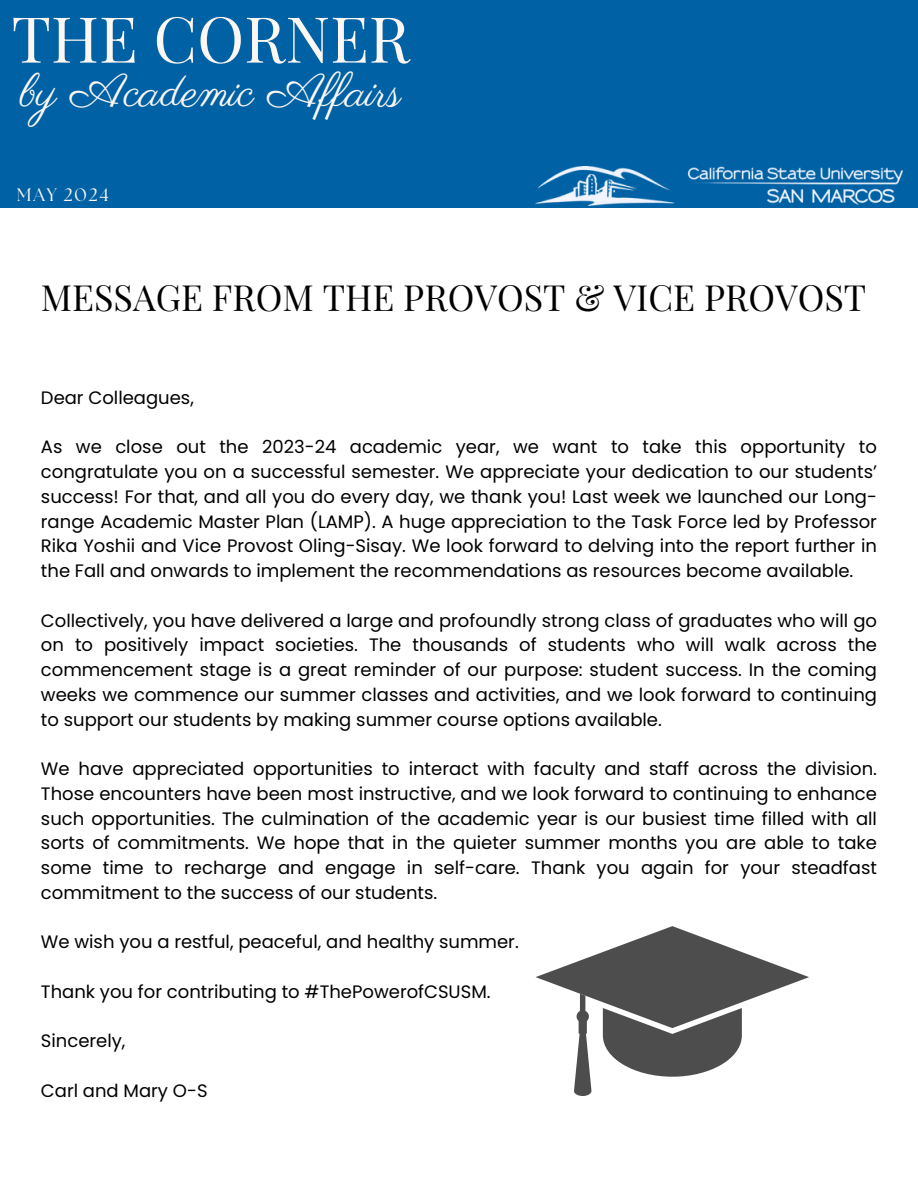
<style>
.page{position:relative;width:918px;height:1188px;background:#fff}
.page>*{position:absolute;margin:0;border:0;box-sizing:border-box;transform-origin:0 0}
.t1{font:63.45px "Playfair Display";color:#fdf7f3}
.t2{font:46.95px "Parisienne";color:#fdf7f3}
.t3{font:36px "Playfair Display";color:#000}
.t4{font:18px/24.8px "Poppins";color:#000;text-align:justify}
.t5{font:18px "The Seasons";letter-spacing:.095em;color:#fdf7f3}
</style>
<div class="page">
<div style="left:0;top:0;width:918px;height:207px;background:#0062a5"></div>
<img style="left:535px;top:166px;width:368px;height:40px">
<svg style="left:536px;top:926px;width:273px;height:170px"></svg>
<h1 class="t1" style="left:12px;top:-6px;width:400px">THE CORNER</h1>
<h2 class="t2" style="left:20px;top:63px;width:383px">by Academic Af airs</h2>
<p class="t5" style="left:17px;top:187px;width:93px">MAY 2024</p>
<p class="t3" style="left:41px;top:272px;width:827px">MESSAGE FROM THE PROVOST &amp; VICE PROVOST</p>
<h3 class="t4" style="left:41px;top:385px;width:154px">Dear Colleagues,</h3>
<h2 class="t4" style="left:41px;top:435px;width:838px">As we close out the 2023-24 academic year, we want to take this opportunity to congratulate you on a successful semester. We appreciate your dedication to our students’ success! For that, and all you do every day, we thank you! Last week we launched our Long&shy;range Academic Master Plan (LAMP). A huge appreciation to the Task Force led by Professor Rika Yoshii and Vice Provost Oling-Sisay. We look forward to delving into the report further in the Fall and onwards to implement the recommendations as resources become available.</h2>
<p class="t4" style="left:41px;top:608px;width:838px">Collectively, you have delivered a large and profoundly strong class of graduates who will go on to positively impact societies. The thousands of students who will walk across the commencement stage is a great reminder of our purpose: student success. In the coming weeks we commence our summer classes and activities, and we look forward to continuing to support our students by making summer course options available.</p>
<p class="t4" style="left:41px;top:756px;width:838px">We have appreciated opportunities to interact with faculty and staff across the division.<br>Those encounters have been most instructive, and we look forward to continuing to enhance such opportunities. The culmination of the academic year is our busiest time filled with all sorts of commitments. We hope that in the quieter summer months you are able to take some time to recharge and engage in self-care. Thank you again for your steadfast commitment to the success of our students.</p>
<p class="t4" style="left:41px;top:930px;width:479px">We wish you a restful, peaceful, and healthy summer.</p>
<p class="t4" style="left:41px;top:979px;width:451px">Thank you for contributing to #ThePowerofCSUSM.</p>
<p class="t4" style="left:41px;top:1029px;width:86px">Sincerely,</p>
<p class="t4" style="left:41px;top:1078px;width:168px">Carl and Mary O-S</p>
</div>
